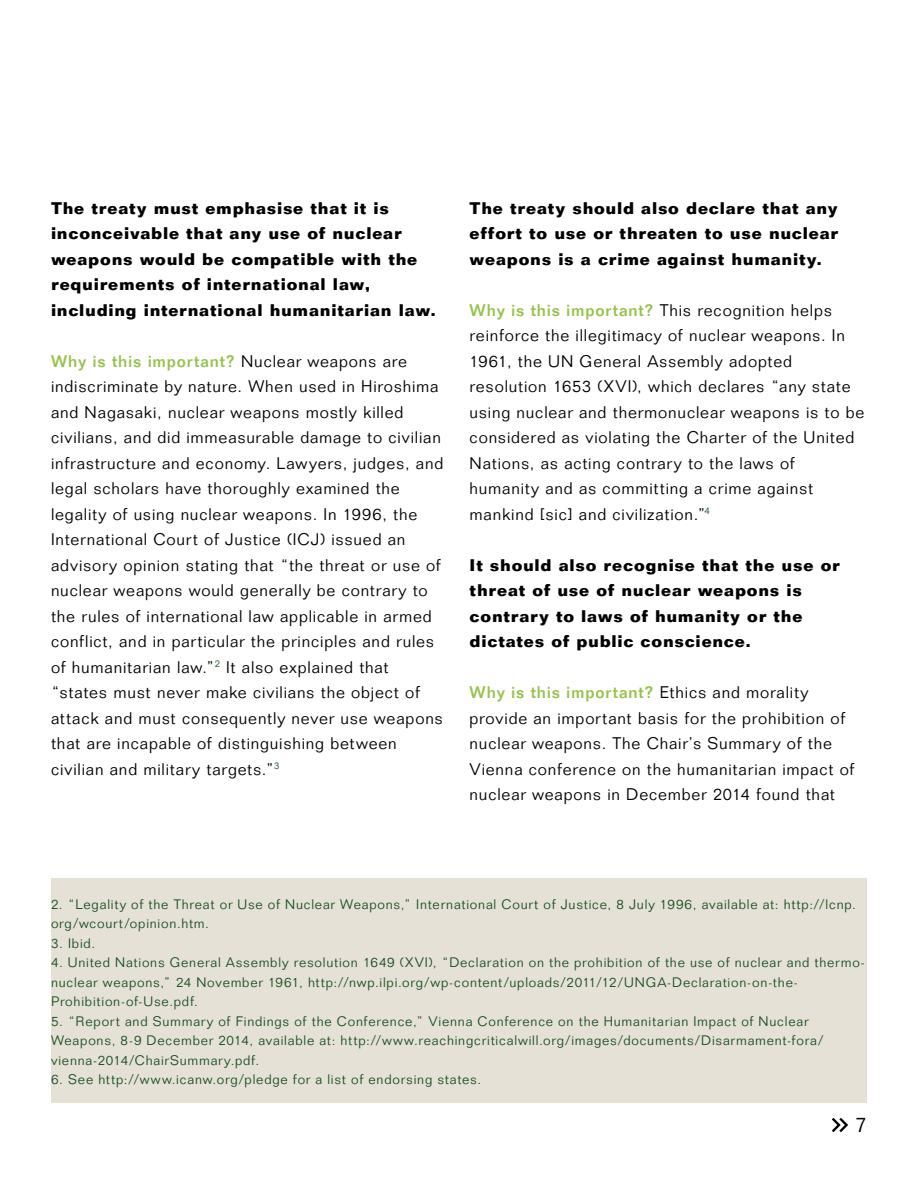
<style>
.page{position:relative;width:918px;height:1188px;background:#fff}
.page>*{position:absolute;margin:0;border:0;box-sizing:border-box;transform-origin:0 0}
.t1{font:300 21px "Folio Std";color:#000}
.t2{font:300 16.5px/25.5px "Folio Std";letter-spacing:.05em;color:#000}
.t3{font:700 16.5px/25.5px "Folio Std";letter-spacing:.05em;color:#000}
.t4{font:300 13.5px/19.5px "Folio Std";letter-spacing:.06em;color:#195021}
.s1{font-weight:500;color:#94c34b}
</style>
<div class="page">
<svg style="left:832px;top:1117px;width:16px;height:16px"></svg>
<div style="left:51px;top:879px;width:816px;height:224px;background:#e6e1d6"></div>
<p class="t3" style="left:51px;top:195px;width:387px">The treaty must emphasise that it is inconceivable that any use of nuclear weapons would be compatible with the requirements of international law, including international humanitarian law.</p>
<p class="t2" style="left:51px;top:348px;width:394px"><span class="s1">Why is this important?</span> Nuclear weapons are indiscriminate by nature. When used in Hiroshima and Nagasaki, nuclear weapons mostly killed civilians, and did immeasurable damage to civilian infrastructure and economy. Lawyers, judges, and legal scholars have thoroughly examined the legality of using nuclear weapons. In 1996, the International Court of Justice (ICJ) issued an advisory opinion stating that “the threat or use of nuclear weapons would generally be contrary to the rules of international law applicable in armed conflict, and in particular the principles and rules of humanitarian law.”<sup>2</sup> It also explained that “states must never make civilians the object of attack and must consequently never use weapons that are incapable of distinguishing between civilian and military targets.”<sup>3</sup></p>
<p class="t3" style="left:470px;top:195px;width:370px;text-align:justify">The treaty should also declare that any effort to use or threaten to use nuclear weapons is a crime against humanity.</p>
<p class="t2" style="left:470px;top:297px;width:396px"><span class="s1">Why is this important?</span> This recognition helps reinforce the illegitimacy of nuclear weapons. In 1961, the UN General Assembly adopted resolution 1653 (XVI), which declares “any state using nuclear and thermonuclear weapons is to be considered as violating the Charter of the United Nations, as acting contrary to the laws of humanity and as committing a crime against mankind [sic] and civilization.”<sup>4</sup></p>
<p class="t3" style="left:470px;top:552px;width:372px">It should also recognise that the use or threat of use of nuclear weapons is contrary to laws of humanity or the dictates of public conscience.</p>
<p class="t2" style="left:470px;top:680px;width:386px"><span class="s1">Why is this important?</span> Ethics and morality provide an important basis for the prohibition of nuclear weapons. The Chair’s Summary of the Vienna conference on the humanitarian impact of nuclear weapons in December 2014 found that</p>
<p class="t4" style="left:51px;top:894px;width:806px">2. “Legality of the Threat or Use of Nuclear Weapons,” International Court of Justice, 8 July 1996, available at: http://lcnp. org/wcourt/opinion.htm.</p>
<p class="t4" style="left:51px;top:933px;width:46px">3. Ibid.</p>
<p class="t4" style="left:51px;top:953px;width:815px">4. United Nations General Assembly resolution 1649 (XVI), “Declaration on the prohibition of the use of nuclear and thermo&shy;nuclear weapons,” 24 November 1961, http://nwp.ilpi.org/wp-content/uploads/2011/12/UNGA-Declaration-on-the-<br>Prohibition-of-Use.pdf.</p>
<p class="t4" style="left:51px;top:1011px;width:774px">5. “Report and Summary of Findings of the Conference,” Vienna Conference on the Humanitarian Impact of Nuclear<br>Weapons, 8-9 December 2014, available at: http://www.reachingcriticalwill.org/images/documents/Disarmament-fora/ vienna-2014/ChairSummary.pdf.</p>
<p class="t4" style="left:51px;top:1070px;width:432px">6. See http://www.icanw.org/pledge for a list of endorsing states.</p>
<p class="t1" style="left:855px;top:1112px;width:13px">7</p>
</div>
